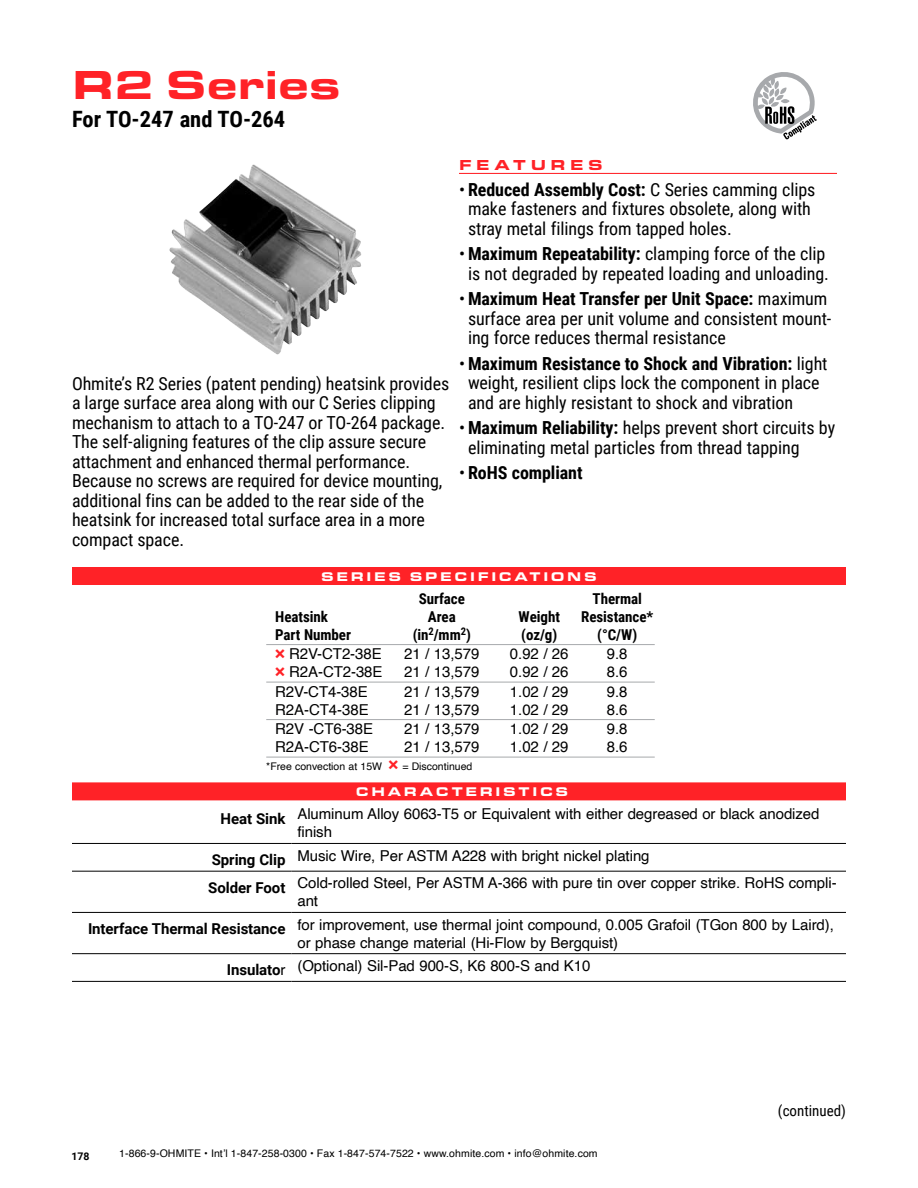
<style>
.page{position:relative;width:918px;height:1188px;background:#fff}
.page>*{position:absolute;margin:0;border:0;box-sizing:border-box;transform-origin:0 0}
.t1{font:900 42px "Eurostile Ext";color:#ff2227}
.t2{font:700 22.5px "Roboto Condensed";color:#000}
.t3{font:18px/19.5px "Roboto Condensed";letter-spacing:-.005em;color:#000}
.t4{font:700 18px "Roboto Condensed";letter-spacing:-.005em;color:#000}
.t5{font:15px/23.2px "Helvetica";letter-spacing:-.005em;color:#000}
.t6{font:700 15px "Roboto Condensed";letter-spacing:-.005em;color:#000}
.t7{font:15px "Roboto Condensed";color:#000}
.t8{font:900 15px "Eurostile Ext";letter-spacing:.3em;color:#ff2227}
.t9{font:900 13.05px "Eurostile Ext";letter-spacing:.2em;color:#fff}
.t10{font:10.5px "Helvetica";letter-spacing:.01em;color:#000}
.t11{font:700 10.5px "Roboto";color:#000}
.s1{font-weight:700}
.s2{font-weight:400}
.s3{font-family:"Roboto";font-weight:700}
</style>
<div class="page">
<img style="left:169px;top:164px;width:192px;height:191px">
<hr style="left:266px;top:644px;width:389px;height:1px;background:#a7a9ac">
<hr style="left:266px;top:682px;width:389px;height:1px;background:#a7a9ac">
<hr style="left:266px;top:719px;width:389px;height:1px;background:#a7a9ac">
<hr style="left:266px;top:757px;width:389px;height:1px;background:#a7a9ac">
<hr style="left:459px;top:173px;width:378px;height:1px;background:#ff2227">
<div style="left:72px;top:782px;width:774px;height:18px;background:#ff2227"></div>
<hr style="left:72px;top:843px;width:219px;height:1px;background:#000">
<hr style="left:291px;top:843px;width:555px;height:1px;background:#000">
<hr style="left:72px;top:871px;width:219px;height:1px;background:#000">
<hr style="left:291px;top:871px;width:555px;height:1px;background:#000">
<hr style="left:72px;top:912px;width:219px;height:1px;background:#000">
<hr style="left:291px;top:912px;width:555px;height:1px;background:#000">
<hr style="left:72px;top:953px;width:219px;height:1px;background:#000">
<hr style="left:72px;top:981px;width:219px;height:1px;background:#000">
<hr style="left:291px;top:953px;width:555px;height:1px;background:#000">
<hr style="left:291px;top:981px;width:555px;height:1px;background:#000">
<div style="left:72px;top:567px;width:774px;height:18px;background:#ff2227"></div>
<svg style="left:753px;top:72px;width:64px;height:67px"></svg>
<h1 class="t1" style="left:72px;top:53px;width:270px">R2 Series</h1>
<p class="t2" style="left:72px;top:103px;width:215px">For TO-247 and TO-264</p>
<p class="t3" style="left:72px;top:373px;width:379px">Ohmite’s R2 Series (patent pending) heatsink provides a large surface area along with our C Series clipping mechanism to attach to a TO-247 or TO-264 package.<br>The self-aligning features of the clip assure secure attachment and enhanced thermal performance.<br>Because no screws are required for device mounting, additional fins can be added to the rear side of the heatsink for increased total surface area in a more compact space.</p>
<p class="t8" style="left:459px;top:154px;width:145px">FEATURES</p>
<p class="t3" style="left:468px;top:179px;width:349px;text-indent:-9px">• <span class="s1">Reduced Assembly Cost:</span> C Series camming clips make fasteners and fixtures obsolete, along with stray metal filings from tapped holes.</p>
<p class="t3" style="left:459px;top:243px;width:372px;text-align:center">• <span class="s1">Maximum Repeatability:</span> clamping force of the clip is not degraded by repeated loading and unloading.</p>
<p class="t3" style="left:468px;top:288px;width:365px;text-indent:-9px">• <span class="s1">Maximum Heat Transfer per Unit Space:</span> maximum surface area per unit volume and consistent mount&shy;ing force reduces thermal resistance</p>
<p class="t3" style="left:468px;top:353px;width:361px;text-indent:-9px">• <span class="s1">Maximum Resistance to Shock and Vibration:</span> light weight, resilient clips lock the component in place and are highly resistant to shock and vibration</p>
<p class="t3" style="left:468px;top:417px;width:369px;text-indent:-9px">• <span class="s1">Maximum Reliability:</span> helps prevent short circuits by eliminating metal particles from thread tapping</p>
<p class="t4" style="left:459px;top:460px;width:125px"><span class="s2">•</span> RoHS compliant</p>
<p class="t9" style="left:321px;top:567px;width:277px">SERIES SPECIFICATIONS</p>
<p class="t6" style="left:419px;top:588px;width:48px">Surface</p>
<p class="t6" style="left:593px;top:588px;width:51px">Thermal</p>
<p class="t6" style="left:275px;top:606px;width:54px">Heatsink</p>
<p class="t6" style="left:428px;top:606px;width:29px">Area</p>
<p class="t6" style="left:519px;top:606px;width:43px">Weight</p>
<p class="t6" style="left:581px;top:606px;width:74px">Resistance*</p>
<p class="t6" style="left:275px;top:624px;width:77px">Part Number</p>
<p class="t6" style="left:413px;top:624px;width:60px">(in<sup>2</sup>/mm<sup>2</sup>)</p>
<p class="t6" style="left:521px;top:624px;width:37px">(oz/g)</p>
<p class="t6" style="left:597px;top:624px;width:42px">(°C/W)</p>
<p class="t5" style="left:289px;top:643px;width:94px">R2V-CT2-38E</p>
<p class="t5" style="left:404px;top:643px;width:77px">21 / 13,579</p>
<p class="t5" style="left:510px;top:643px;width:60px">0.92 / 26</p>
<p class="t5" style="left:607px;top:643px;width:22px">9.8</p>
<p class="t5" style="left:289px;top:661px;width:95px">R2A-CT2-38E</p>
<p class="t5" style="left:404px;top:661px;width:77px">21 / 13,579</p>
<p class="t5" style="left:510px;top:661px;width:60px">0.92 / 26</p>
<p class="t5" style="left:607px;top:661px;width:22px">8.6</p>
<p class="t5" style="left:275px;top:680px;width:94px">R2V-CT4-38E</p>
<p class="t5" style="left:404px;top:680px;width:77px">21 / 13,579</p>
<p class="t5" style="left:510px;top:680px;width:60px">1.02 / 29</p>
<p class="t5" style="left:607px;top:680px;width:22px">9.8</p>
<p class="t5" style="left:275px;top:698px;width:95px">R2A-CT4-38E</p>
<p class="t5" style="left:404px;top:698px;width:77px">21 / 13,579</p>
<p class="t5" style="left:510px;top:698px;width:60px">1.02 / 29</p>
<p class="t5" style="left:607px;top:698px;width:22px">8.6</p>
<p class="t5" style="left:275px;top:718px;width:99px">R2V -CT6-38E</p>
<p class="t5" style="left:404px;top:718px;width:77px">21 / 13,579</p>
<p class="t5" style="left:510px;top:718px;width:60px">1.02 / 29</p>
<p class="t5" style="left:607px;top:718px;width:22px">9.8</p>
<p class="t5" style="left:275px;top:736px;width:95px">R2A-CT6-38E</p>
<p class="t5" style="left:404px;top:736px;width:77px">21 / 13,579</p>
<p class="t5" style="left:510px;top:736px;width:60px">1.02 / 29</p>
<p class="t5" style="left:607px;top:736px;width:22px">8.6</p>
<p class="t10" style="left:266px;top:758px;width:117px">*Free convection at 15W</p>
<p class="t10" style="left:402px;top:758px;width:72px">= Discontinued</p>
<p class="t9" style="left:356px;top:782px;width:214px">CHARACTERISTICS</p>
<p class="t5" style="left:297px;top:806px;width:524px;line-height:18px;text-indent:-77px"><span class="s3">Heat Sink</span> Aluminum Alloy 6063-T5 or Equivalent with either degreased or black anodized finish</p>
<p class="t5" style="left:208px;top:842px;width:630px;line-height:27.8px"><span class="s3">Spring Clip</span> Music Wire, Per ASTM A228 with bright nickel plating<br><span class="s3">Solder Foot</span> Cold-rolled Steel, Per ASTM A-366 with pure tin over copper strike. RoHS compli-</p>
<p class="t5" style="left:88px;top:890px;width:747px;text-indent:209px">ant<br><span class="s3">Interface Thermal Resistance</span> for improvement, use thermal joint compound, 0.005 Grafoil (TGon 800 by Laird),</p>
<p class="t5" style="left:227px;top:931px;width:393px;text-indent:71px">or phase change material (Hi-Flow by Bergquist)<br><span class="s3">Insulato</span>r (Optional) Sil-Pad 900-S, K6 800-S and K10</p>
<p class="t11" style="left:71px;top:1149px;width:20px">178</p>
<p class="t10" style="left:119px;top:1145px;width:480px">1-866-9-OHMITE • Int’l 1-847-258-0300 • Fax 1-847-574-7522 • www.ohmite.com • info@ohmite.com</p>
<p class="t7" style="left:778px;top:1101px;width:70px">(continued)</p>
</div>
